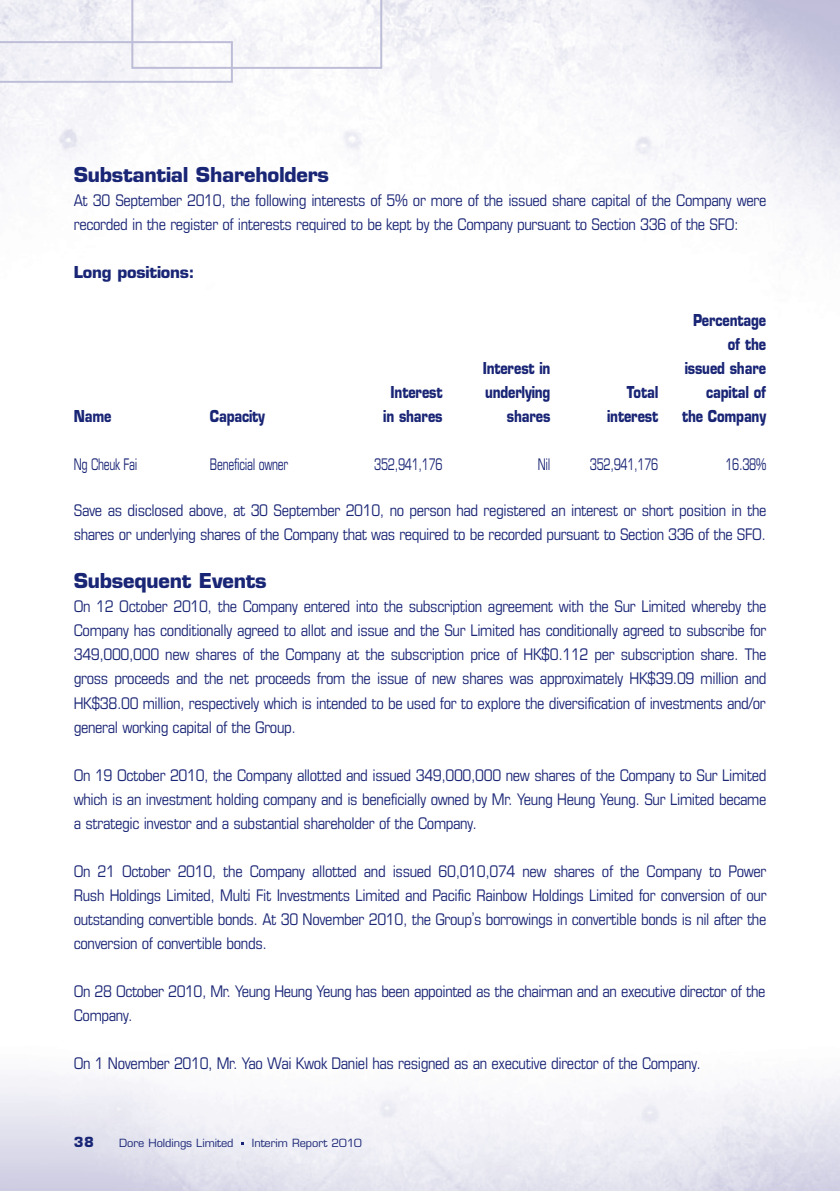
<style>
.page{position:relative;width:840px;height:1191px;background:#fff}
.page>*{position:absolute;margin:0;border:0;box-sizing:border-box;transform-origin:0 0}
.Heading_1{font:700 20px "Eurostile LT Std";letter-spacing:-.015em;color:#192575}
.Body_Text{font:condensed 16px/24px "Eurostile LT Std";letter-spacing:-.02em;color:#192575}
.Body_Text-2{font:700 16px/24px "Eurostile LT Std";letter-spacing:-.015em;color:#192575;text-align:right;scale:.8 1}
.Body_Text-3{font:condensed 16px "Eurostile LT Std";letter-spacing:-.02em;color:#192575;scale:.8 1}
.Heading_2{font:700 16px "Eurostile LT Std";letter-spacing:-.015em;color:#192575}
.t1{font:700 13.6px "Eurostile LT Std";color:#192575}
.t2{font:11px "Eurostile LT Std";letter-spacing:-.005em;color:#192575}
</style>
<div class="page">
<img style="left:0;top:1078px;width:839px;height:113px">
<svg style="left:0;top:0;width:382px;height:83px"></svg>
<p class="Heading_1" style="left:74px;top:163px;width:257px">Substantial Shareholders</p>
<p class="Body_Text" style="left:74px;top:188px;width:693px">At 30 September 2010, the following interests of 5% or more of the issued share capital of the Company were recorded in the register of interests required to be kept by the Company pursuant to Section 336 of the SFO:</p>
<p class="Heading_2" style="left:74px;top:262px;width:122px">Long positions:</p>
<p class="Body_Text-2" style="left:74px;top:404px;width:49px">Name</p>
<p class="Body_Text-2" style="left:210px;top:404px;width:70px">Capacity</p>
<p class="Body_Text-2" style="left:390px;top:380px;width:66px">Interest</p>
<p class="Body_Text-2" style="left:383px;top:404px;width:76px">in shares</p>
<p class="Body_Text-2" style="left:482px;top:356px;width:86px">Interest in</p>
<p class="Body_Text-2" style="left:485px;top:380px;width:83px">underlying</p>
<p class="Body_Text-2" style="left:506px;top:404px;width:56px">shares</p>
<p class="Body_Text-2" style="left:626px;top:380px;width:41px">Total</p>
<p class="Body_Text-2" style="left:607px;top:404px;width:65px">interest</p>
<p class="Body_Text-2" style="left:692px;top:308px;width:93px">Percentage</p>
<p class="Body_Text-2" style="left:684px;top:332px;width:103px">of the issued share</p>
<p class="Body_Text-2" style="left:705px;top:380px;width:76px">capital of</p>
<p class="Body_Text-2" style="left:681px;top:404px;width:107px">the Company</p>
<p class="Body_Text-3" style="left:74px;top:455px;width:81px">Ng Cheuk Fai</p>
<p class="Body_Text-3" style="left:210px;top:455px;width:99px">Beneficial owner</p>
<p class="Body_Text-3" style="left:374px;top:455px;width:87px">352,941,176</p>
<p class="Body_Text-3" style="left:537px;top:455px;width:17px">Nil</p>
<p class="Body_Text-3" style="left:589px;top:455px;width:87px">352,941,176</p>
<p class="Body_Text-3" style="left:725px;top:455px;width:53px">16.38%</p>
<p class="Body_Text" style="left:74px;top:498px;width:694px">Save as disclosed above, at 30 September 2010, no person had registered an interest or short position in the shares or underlying shares of the Company that was required to be recorded pursuant to Section 336 of the SFO.</p>
<p class="Heading_1" style="left:74px;top:569px;width:194px">Subsequent Events</p>
<p class="Body_Text" style="left:74px;top:594px;width:693px;text-align:justify">On 12 October 2010, the Company entered into the subscription agreement with the Sur Limited whereby the Company has conditionally agreed to allot and issue and the Sur Limited has conditionally agreed to subscribe for 349,000,000 new shares of the Company at the subscription price of HK$0.112 per subscription share. The gross proceeds and the net proceeds from the issue of new shares was approximately HK$39.09 million and HK$38.00 million, respectively which is intended to be used for to explore the diversification of investments and/or general working capital of the Group.</p>
<p class="Body_Text" style="left:74px;top:762px;width:694px;text-align:justify">On 19 October 2010, the Company allotted and issued 349,000,000 new shares of the Company to Sur Limited which is an investment holding company and is beneficially owned by Mr. Yeung Heung Yeung. Sur Limited became a strategic investor and a substantial shareholder of the Company.</p>
<p class="Body_Text" style="left:74px;top:858px;width:694px;text-align:justify">On 21 October 2010, the Company allotted and issued 60,010,074 new shares of the Company to Power Rush Holdings Limited, Multi Fit Investments Limited and Pacific Rainbow Holdings Limited for conversion of our outstanding convertible bonds. At 30 November 2010, the Group’s borrowings in convertible bonds is nil after the conversion of convertible bonds.</p>
<p class="Body_Text" style="left:74px;top:978px;width:692px">On 28 October 2010, Mr. Yeung Heung Yeung has been appointed as the chairman and an executive director of the<br>Company.</p>
<p class="Body_Text" style="left:74px;top:1050px;width:628px">On 1 November 2010, Mr. Yao Wai Kwok Daniel has resigned as an executive director of the Company.</p>
<p class="t1" style="left:74px;top:1133px;width:22px">38</p>
<p class="t2" style="left:119px;top:1136px;width:116px">Dore Holdings Limited</p>
<p class="t2" style="left:252px;top:1136px;width:111px">Interim Report 2010</p>
</div>
